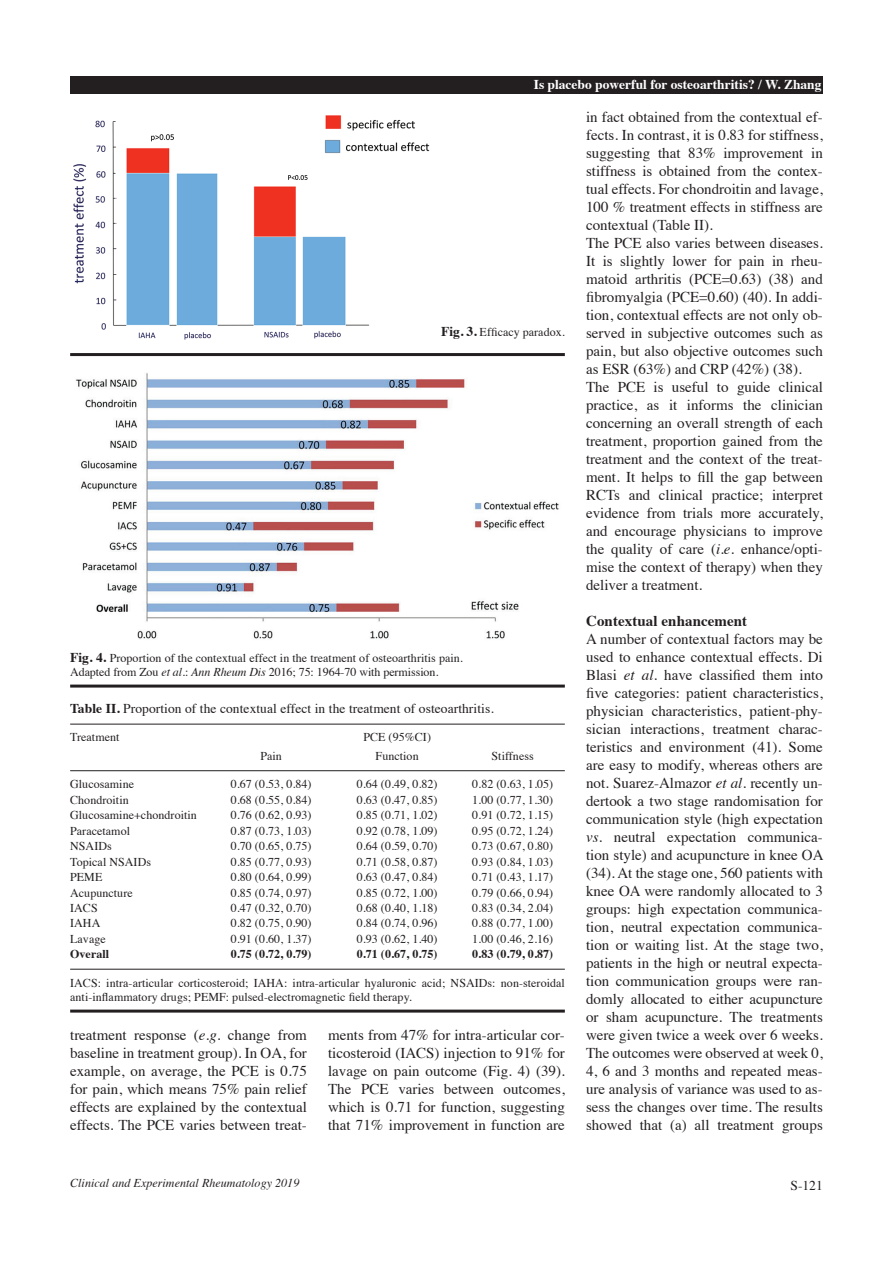
<style>
.page{position:relative;width:893px;height:1263px;background:#fff}
.page>*{position:absolute;margin:0;border:0;box-sizing:border-box;transform-origin:0 0}
.t1{font:15px/18px "Times";color:#231f20;text-align:justify}
.t2{font:700 15px "Times";letter-spacing:.005em;color:#231f20}
.t3{font:13.5px "Times";letter-spacing:.005em;color:#231f20}
.t4{font:700 13.5px "Times";color:#fff}
.t5{font:12px/14.2px "Times";letter-spacing:.005em;color:#231f20}
.t6{font:700 12px "Times";letter-spacing:.005em;color:#231f20}
.t7{font:italic 12px "Times";letter-spacing:.005em;color:#231f20}
.s1{font-weight:700;font-size:13.5px}
.s2{font-style:italic}
.s3{font-weight:700}
</style>
<div class="page">
<div style="left:70px;top:77px;width:753px;height:17px;background:#231f20"></div>
<hr style="left:70px;top:353px;width:495px;height:3px;background:#231f20">
<hr style="left:70px;top:684px;width:495px;height:3px;background:#231f20">
<img style="left:76px;top:373px;width:483px;height:266px">
<img style="left:73px;top:115px;width:357px;height:225px">
<hr style="left:70px;top:724px;width:495px;height:1px;background:#231f20">
<hr style="left:70px;top:770px;width:495px;height:1px;background:#231f20">
<hr style="left:70px;top:969px;width:495px;height:1px;background:#231f20">
<hr style="left:70px;top:1009px;width:495px;height:3px;background:#231f20">
<p class="t4" style="left:534px;top:71px;width:289px">Is placebo powerful for osteoarthritis? / W. Zhang</p>
<p class="t5" style="left:441px;top:324px;width:125px"><span class="s1">Fig. 3.</span> Efficacy paradox.</p>
<p class="t5" style="left:70px;top:650px;width:394px"><span class="s1">Fig. 4.</span> Proportion of the contextual effect in the treatment of osteoarthritis pain.</p>
<p class="t5" style="left:70px;top:664px;width:370px">Adapted from Zou <span class="s2">et al</span>.: <span class="s2">Ann Rheum Dis</span> 2016; 75: 1964-70 with permission.</p>
<p class="t3" style="left:70px;top:696px;width:425px"><span class="s3">Table II.</span> Proportion of the contextual effect in the treatment of osteoarthritis.</p>
<p class="t5" style="left:70px;top:729px;width:51px">Treatment</p>
<p class="t5" style="left:363px;top:729px;width:69px">PCE (95%CI)</p>
<p class="t5" style="left:260px;top:748px;width:23px">Pain</p>
<p class="t5" style="left:376px;top:748px;width:45px">Function</p>
<p class="t5" style="left:492px;top:748px;width:44px">Stiffness</p>
<p class="t5" style="left:70px;top:776px;width:65px">Glucosamine</p>
<p class="t5" style="left:231px;top:776px;width:82px">0.67 (0.53, 0.84)</p>
<p class="t5" style="left:357px;top:776px;width:82px">0.64 (0.49, 0.82)</p>
<p class="t5" style="left:472px;top:776px;width:82px">0.82 (0.63, 1.05)</p>
<p class="t5" style="left:70px;top:792px;width:60px">Chondroitin</p>
<p class="t5" style="left:231px;top:792px;width:82px">0.68 (0.55, 0.84)</p>
<p class="t5" style="left:357px;top:792px;width:82px">0.63 (0.47, 0.85)</p>
<p class="t5" style="left:472px;top:792px;width:82px">1.00 (0.77, 1.30)</p>
<p class="t5" style="left:70px;top:807px;width:128px">Glucosamine+chondroitin</p>
<p class="t5" style="left:231px;top:807px;width:82px">0.76 (0.62, 0.93)</p>
<p class="t5" style="left:357px;top:807px;width:82px">0.85 (0.71, 1.02)</p>
<p class="t5" style="left:472px;top:807px;width:82px">0.91 (0.72, 1.15)</p>
<p class="t5" style="left:70px;top:822px;width:61px">Paracetamol</p>
<p class="t5" style="left:231px;top:822px;width:82px">0.87 (0.73, 1.03)</p>
<p class="t5" style="left:357px;top:822px;width:82px">0.92 (0.78, 1.09)</p>
<p class="t5" style="left:472px;top:822px;width:82px">0.95 (0.72, 1.24)</p>
<p class="t5" style="left:70px;top:838px;width:43px">NSAIDs</p>
<p class="t5" style="left:231px;top:838px;width:82px">0.70 (0.65, 0.75)</p>
<p class="t5" style="left:357px;top:838px;width:82px">0.64 (0.59, 0.70)</p>
<p class="t5" style="left:472px;top:838px;width:82px">0.73 (0.67, 0.80)</p>
<p class="t5" style="left:70px;top:853px;width:82px">Topical NSAIDs</p>
<p class="t5" style="left:231px;top:853px;width:82px">0.85 (0.77, 0.93)</p>
<p class="t5" style="left:357px;top:853px;width:82px">0.71 (0.58, 0.87)</p>
<p class="t5" style="left:472px;top:853px;width:82px">0.93 (0.84, 1.03)</p>
<p class="t5" style="left:70px;top:869px;width:34px">PEME</p>
<p class="t5" style="left:231px;top:869px;width:82px">0.80 (0.64, 0.99)</p>
<p class="t5" style="left:357px;top:869px;width:82px">0.63 (0.47, 0.84)</p>
<p class="t5" style="left:472px;top:869px;width:82px">0.71 (0.43, 1.17)</p>
<p class="t5" style="left:70px;top:884px;width:64px">Acupuncture</p>
<p class="t5" style="left:231px;top:884px;width:82px">0.85 (0.74, 0.97)</p>
<p class="t5" style="left:357px;top:884px;width:82px">0.85 (0.72, 1.00)</p>
<p class="t5" style="left:472px;top:884px;width:82px">0.79 (0.66, 0.94)</p>
<p class="t5" style="left:70px;top:900px;width:29px">IACS</p>
<p class="t5" style="left:231px;top:900px;width:82px">0.47 (0.32, 0.70)</p>
<p class="t5" style="left:357px;top:900px;width:82px">0.68 (0.40, 1.18)</p>
<p class="t5" style="left:472px;top:900px;width:82px">0.83 (0.34, 2.04)</p>
<p class="t5" style="left:70px;top:915px;width:32px">IAHA</p>
<p class="t5" style="left:231px;top:915px;width:82px">0.82 (0.75, 0.90)</p>
<p class="t5" style="left:357px;top:915px;width:82px">0.84 (0.74, 0.96)</p>
<p class="t5" style="left:472px;top:915px;width:82px">0.88 (0.77, 1.00)</p>
<p class="t5" style="left:70px;top:931px;width:37px">Lavage</p>
<p class="t5" style="left:231px;top:931px;width:82px">0.91 (0.60, 1.37)</p>
<p class="t5" style="left:357px;top:931px;width:82px">0.93 (0.62, 1.40)</p>
<p class="t5" style="left:472px;top:931px;width:82px">1.00 (0.46, 2.16)</p>
<p class="t6" style="left:70px;top:943px;width:41px">Overall</p>
<p class="t6" style="left:231px;top:943px;width:82px">0.75 (0.72, 0.79)</p>
<p class="t6" style="left:357px;top:943px;width:82px">0.71 (0.67, 0.75)</p>
<p class="t6" style="left:472px;top:943px;width:82px">0.83 (0.79, 0.87)</p>
<p class="t5" style="left:70px;top:975px;width:496px">IACS: intra-articular corticosteroid; IAHA: intra-articular hyaluronic acid; NSAIDs: non-steroidal anti-inflammatory drugs; PEMF: pulsed-electromagnetic field therapy.</p>
<p class="t1" style="left:70px;top:1025px;width:238px">treatment response (<span class="s2">e.g.</span> change from baseline in treatment group). In OA, for example, on average, the PCE is 0.75 for pain, which means 75% pain relief effects are explained by the contextual effects. The PCE varies between treat-</p>
<p class="t1" style="left:328px;top:1025px;width:238px">ments from 47% for intra-articular cor&shy;ticosteroid (IACS) injection to 91% for lavage on pain outcome (Fig. 4) (39).<br>The PCE varies between outcomes, which is 0.71 for function, suggesting that 71% improvement in function are</p>
<p class="t1" style="left:586px;top:106px;width:238px">in fact obtained from the contextual ef&shy;fects. In contrast, it is 0.83 for stiffness, suggesting that 83% improvement in stiffness is obtained from the contex&shy;tual effects. For chondroitin and lavage, 100 % treatment effects in stiffness are contextual (Table II).</p>
<p class="t1" style="left:586px;top:232px;width:238px">The PCE also varies between diseases.<br>It is slightly lower for pain in rheu&shy;matoid arthritis (PCE=0.63) (38) and fibromyalgia (PCE=0.60) (40). In addi&shy;tion, contextual effects are not only ob&shy;served in subjective outcomes such as pain, but also objective outcomes such as ESR (63%) and CRP (42%) (38).</p>
<p class="t1" style="left:586px;top:376px;width:238px">The PCE is useful to guide clinical practice, as it informs the clinician concerning an overall strength of each treatment, proportion gained from the treatment and the context of the treat&shy;ment. It helps to fill the gap between RCTs and clinical practice; interpret evidence from trials more accurately, and encourage physicians to improve the quality of care (<span class="s2">i.e.</span> enhance/opti&shy;mise the context of therapy) when they deliver a treatment.</p>
<p class="t2" style="left:586px;top:606px;width:163px">Contextual enhancement</p>
<p class="t1" style="left:586px;top:628px;width:239px">A number of contextual factors may be used to enhance contextual effects. Di Blasi <span class="s2">et al</span>. have classified them into five categories: patient characteristics, physician characteristics, patient-phy&shy;sician interactions, treatment charac&shy;teristics and environment (41). Some are easy to modify, whereas others are not. Suarez-Almazor <span class="s2">et al.</span> recently un&shy;dertook a two stage randomisation for communication style (high expectation <span class="s2">vs.</span> neutral expectation communica&shy;tion style) and acupuncture in knee OA (34). At the stage one, 560 patients with knee OA were randomly allocated to 3 groups: high expectation communica&shy;tion, neutral expectation communica&shy;tion or waiting list. At the stage two, patients in the high or neutral expecta&shy;tion communication groups were ran&shy;domly allocated to either acupuncture or sham acupuncture. The treatments were given twice a week over 6 weeks.<br>The outcomes were observed at week 0, 4, 6 and 3 months and repeated meas&shy;ure analysis of variance was used to as&shy;sess the changes over time. The results showed that (a) all treatment groups</p>
<p class="t7" style="left:70px;top:1172px;width:231px">Clinical and Experimental Rheumatology 2019</p>
<p class="t3" style="left:791px;top:1173px;width:34px">S-121</p>
</div>
